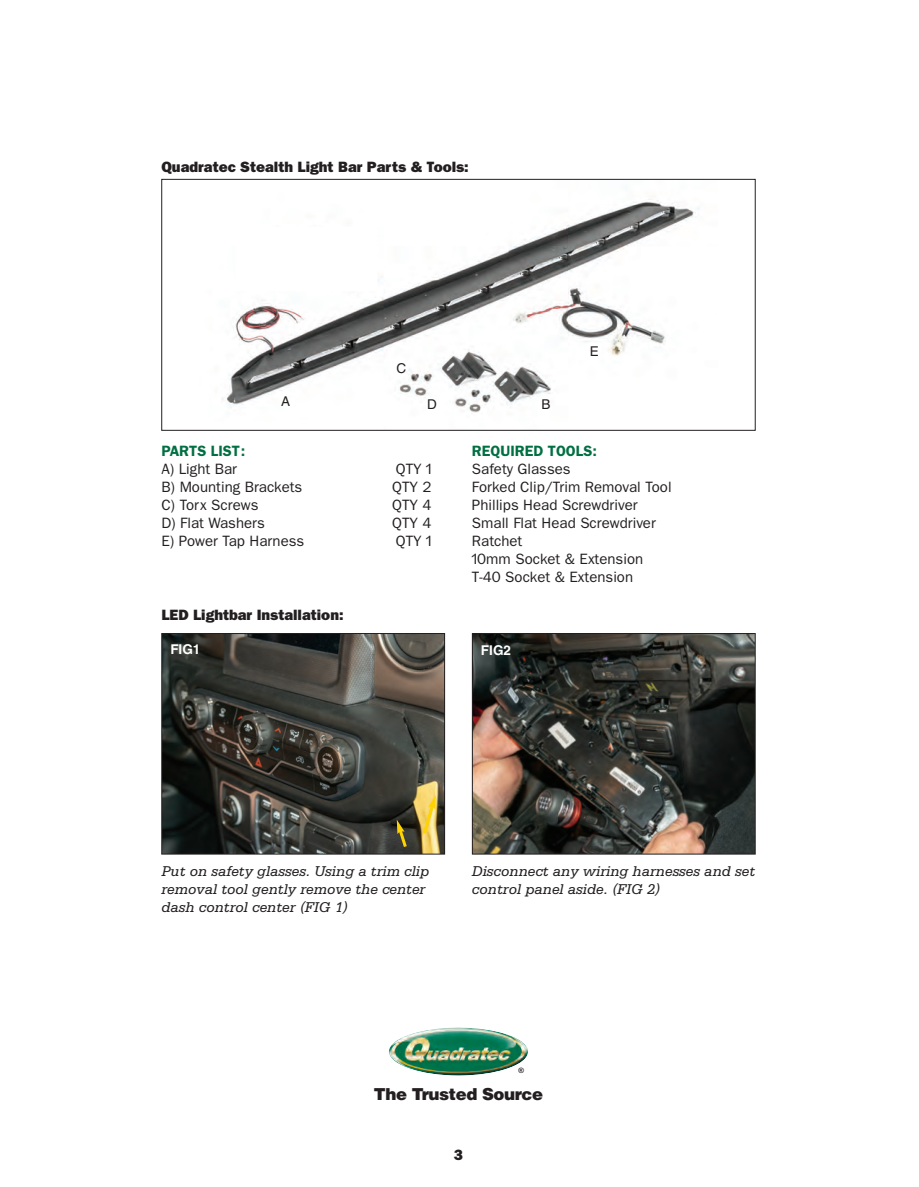
<style>
.page{position:relative;width:919px;height:1187px;background:#fff}
.page>*{position:absolute;margin:0;border:0;box-sizing:border-box;transform-origin:0 0}
.t1{font:900 16.5px "Helvetica";letter-spacing:-.025em;color:#231f20}
.t2{font:15px/18px "New Franklin Gothic";color:#231f20}
.t3{font:italic 15px/18px "Serifa LT";color:#231f20}
.t4{font:800 15px "New Franklin Gothic";color:#231f20}
.t5{font:600 15px "New Franklin Gothic";color:#006f42}
.t6{font:700 condensed 13.5px "Helvetica";color:#fff}
.t7{font:condensed 13.5px "Helvetica";color:#231f20}
.t8{font:700 7.5px "Arial";color:#231f20}
</style>
<div class="page">
<img style="left:389px;top:1028px;width:139px;height:48px">
<img style="left:222px;top:199px;width:477px;height:214px">
<div style="left:161px;top:179px;width:594px;height:252px;border:1px solid #231f20"></div>
<img style="left:163px;top:635px;width:280px;height:217px">
<div style="left:161px;top:633px;width:284px;height:221px;border:1px solid #231f20"></div>
<img style="left:474px;top:635px;width:279px;height:217px">
<div style="left:472px;top:633px;width:283px;height:221px;border:1px solid #231f20"></div>
<svg style="left:396px;top:820px;width:13px;height:30px"></svg>
<svg style="left:420px;top:795px;width:16px;height:42px"></svg>
<div style="left:236px;top:227px;width:140px;height:63px;background:#fff"></div>
<p class="t4" style="left:161px;top:158px;width:309px">Quadratec Stealth Light Bar Parts &amp; Tools:</p>
<p class="t7" style="left:396px;top:364px;width:11px">C</p>
<p class="t7" style="left:281px;top:396px;width:11px">A</p>
<p class="t7" style="left:427px;top:399px;width:11px">D</p>
<p class="t7" style="left:541px;top:399px;width:11px">B</p>
<p class="t7" style="left:590px;top:347px;width:11px">E</p>
<p class="t5" style="left:161px;top:442px;width:85px">PARTS LIST:</p>
<p class="t2" style="left:161px;top:460px;width:77px">A) Light Bar</p>
<p class="t2" style="left:396px;top:460px;width:37px">QTY 1</p>
<p class="t2" style="left:161px;top:478px;width:142px">B) Mounting Brackets</p>
<p class="t2" style="left:392px;top:478px;width:41px">QTY 2</p>
<p class="t2" style="left:161px;top:496px;width:99px">C) Torx Screws</p>
<p class="t2" style="left:392px;top:496px;width:41px">QTY 4</p>
<p class="t2" style="left:161px;top:514px;width:105px">D) Flat Washers</p>
<p class="t2" style="left:392px;top:514px;width:41px">QTY 4</p>
<p class="t2" style="left:161px;top:532px;width:144px">E) Power Tap Harness</p>
<p class="t2" style="left:396px;top:532px;width:37px">QTY 1</p>
<p class="t4" style="left:161px;top:606px;width:184px">LED Lightbar Installation:</p>
<p class="t5" style="left:472px;top:442px;width:126px">REQUIRED TOOLS:</p>
<p class="t2" style="left:472px;top:460px;width:201px">Safety Glasses<br>Forked Clip/Trim Removal Tool<br>Phillips Head Screwdriver<br>Small Flat Head Screwdriver<br>Ratchet<br>10mm Socket &amp; Extension<br>T-40 Socket &amp; Extension</p>
<p class="t6" style="left:170px;top:645px;width:32px">FIG1</p>
<p class="t6" style="left:481px;top:645px;width:32px">FIG2</p>
<p class="t3" style="left:161px;top:863px;width:269px">Put on safety glasses. Using a trim clip removal tool gently remove the center dash control center (FIG 1)</p>
<p class="t3" style="left:472px;top:863px;width:285px">Disconnect any wiring harnesses and set control panel aside. (FIG 2)</p>
<p class="t8" style="left:518px;top:1066px;width:7px">®</p>
<p class="t1" style="left:374px;top:1084px;width:171px">The Trusted Source</p>
<p class="t4" style="left:454px;top:1146px;width:10px">3</p>
</div>
